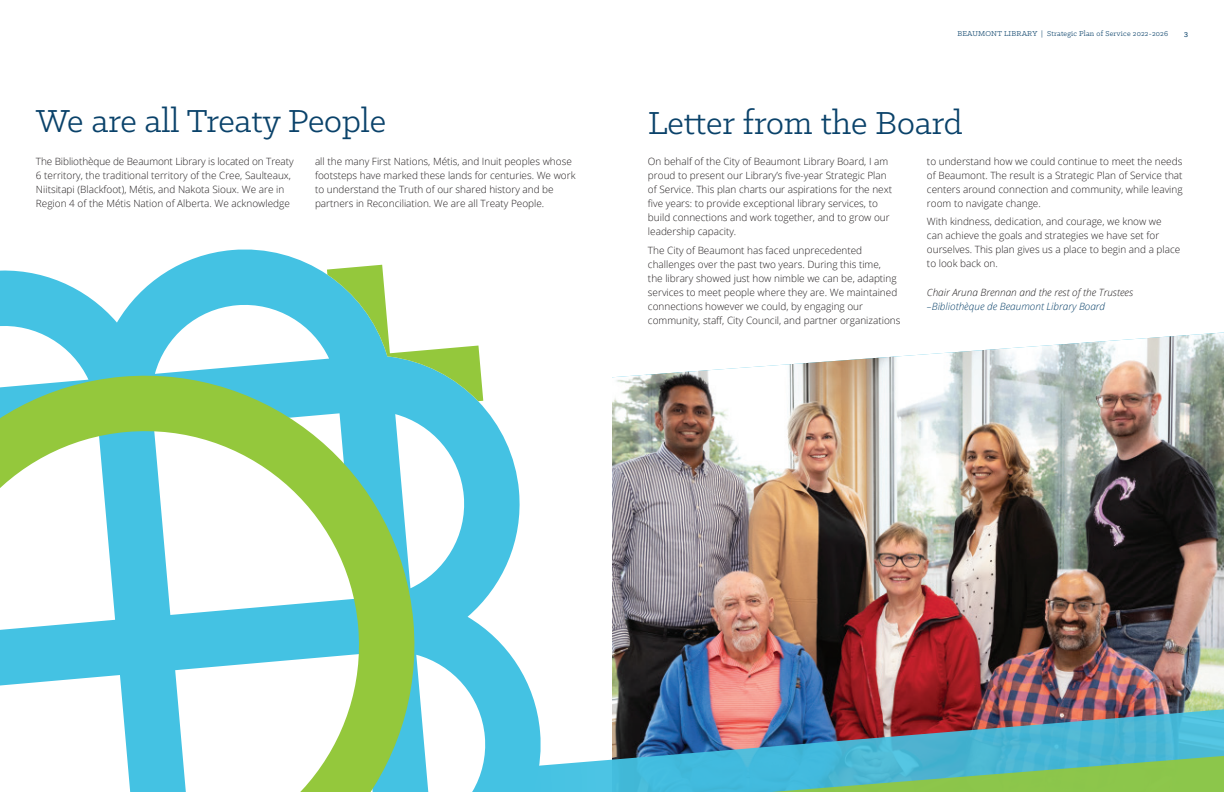
<style>
.page{position:relative;width:1224px;height:792px;background:#fff}
.page>*{position:absolute;margin:0;border:0;box-sizing:border-box;transform-origin:0 0}
.t1{font:36px "Klinic Slab";color:#0a426a}
.t2{font:300 10px/14px "Open Sans";color:#231f20}
.t3{font:italic 300 10px "Open Sans";color:#231f20}
.t4{font:italic 300 10px "Open Sans";color:#0a426a}
.t5{font:8px "Klinic Slab";letter-spacing:.025em;color:#0a426a}
.t6{font:500 8px "Klinic Slab";color:#0a426a}
</style>
<div class="page">
<svg style="left:0;top:249px;width:536px;height:543px"></svg>
<svg style="left:0;top:364px;width:426px;height:428px"></svg>
<svg style="left:327px;top:265px;width:156px;height:136px"></svg>
<img style="left:612px;top:332px;width:612px;height:376px">
<img style="left:511px;top:708px;width:713px;height:84px">
<svg style="left:684px;top:749px;width:540px;height:43px;background:#5ebba6"></svg>
<h1 class="t1" style="left:36px;top:98px;width:352px">We are all Treaty People</h1>
<p class="t2" style="left:315px;top:154px;width:262px">all the many First Nations, Métis, and Inuit peoples whose footsteps have marked these lands for centuries. We work to understand the Truth of our shared history and be partners in Reconciliation. We are all Treaty People.</p>
<p class="t2" style="left:36px;top:154px;width:259px">The Bibliothèque de Beaumont Library is located on Treaty 6 territory, the traditional territory of the Cree, Saulteaux, Niitsitapi (Blackfoot), Métis, and Nakota Sioux. We are in Region 4 of the Métis Nation of Alberta. We acknowledge</p>
<p class="t5" style="left:957px;top:28px;width:212px">BEAUMONT LIBRARY | Strategic Plan of Service 2022-2026</p>
<p class="t6" style="left:1184px;top:28px;width:5px">3</p>
<h1 class="t1" style="left:648px;top:100px;width:316px">Letter from the Board</h1>
<p class="t2" style="left:648px;top:154px;width:246px">On behalf of the City of Beaumont Library Board, I am proud to present our Library’s five-year Strategic Plan of Service. This plan charts our aspirations for the next five years: to provide exceptional library services, to build connections and work together, and to grow our leadership capacity.</p>
<p class="t2" style="left:648px;top:243px;width:254px">The City of Beaumont has faced unprecedented challenges over the past two years. During this time,<br>the library showed just how nimble we can be, adapting services to meet people where they are. We maintained connections however we could, by engaging our community, staff, City Council, and partner organizations</p>
<p class="t2" style="left:927px;top:154px;width:257px;text-align:justify">to understand how we could continue to meet the needs of Beaumont. The result is a Strategic Plan of Service that centers around connection and community, while leaving room to navigate change.</p>
<p class="t2" style="left:927px;top:214px;width:255px">With kindness, dedication, and courage, we know we<br>can achieve the goals and strategies we have set for ourselves. This plan gives us a place to begin and a place to look back on.</p>
<p class="t3" style="left:927px;top:285px;width:208px">Chair Aruna Brennan and the rest of the Trustees</p>
<p class="t4" style="left:927px;top:299px;width:180px">–Bibliothèque de Beaumont Library Board</p>
</div>
